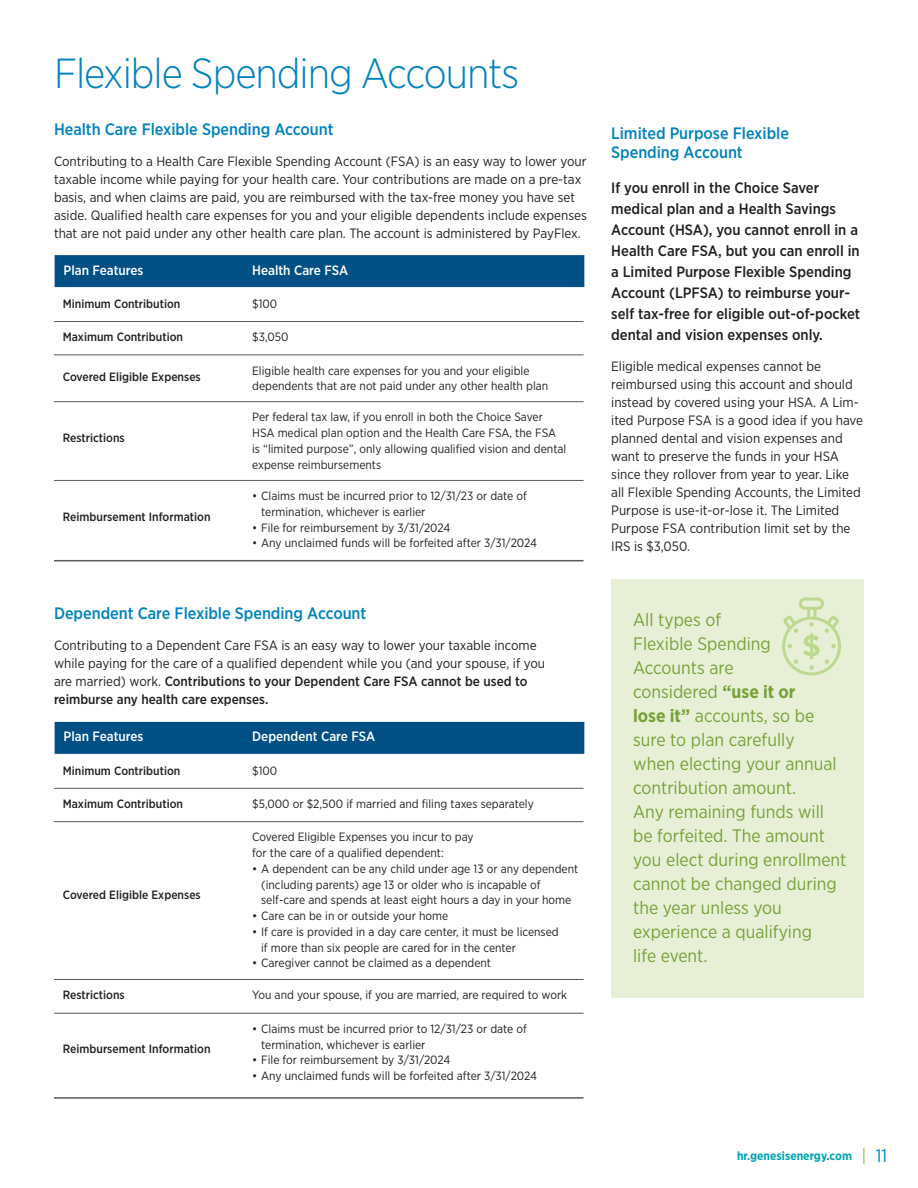
<style>
.page{position:relative;width:918px;height:1188px;background:#fff}
.page>*{position:absolute;margin:0;border:0;box-sizing:border-box;transform-origin:0 0}
.t1{font:300 42px "Gotham Narrow";letter-spacing:-.025em;color:#0082be}
.t2{font:18px/24px "Gotham Narrow";color:#77a139}
.t3{font:500 16.5px/19.5px "Gotham Narrow";letter-spacing:-.005em;color:#0082be}
.t4{font:500 15px/21px "Gotham Narrow";color:#231f20}
.t5{font:13.5px/18px "Gotham Narrow";color:#231f20}
.t6{font:500 13.5px "Gotham Narrow";color:#fff}
.t7{font:12px/15.8px "Gotham Narrow";color:#231f20}
.t8{font:500 12px "Gotham Narrow";color:#231f20}
.t9{font:700 12px "Gotham Narrow";color:#00a4b5}
.s1{font-weight:500}
.s2{font-weight:700}
.s3{font-weight:400;font-size:18px;color:#94c547}
.s4{font-weight:400;font-size:18px;color:#0082be}
</style>
<div class="page">
<div style="left:55px;top:255px;width:529px;height:32px;background:#005086"></div>
<div style="left:55px;top:722px;width:529px;height:32px;background:#005086"></div>
<hr style="left:54px;top:321px;width:530px;height:1px;background:#58595b">
<hr style="left:54px;top:788px;width:530px;height:1px;background:#58595b">
<hr style="left:54px;top:355px;width:530px;height:1px;background:#58595b">
<hr style="left:54px;top:821px;width:530px;height:1px;background:#58595b">
<hr style="left:54px;top:401px;width:530px;height:1px;background:#58595b">
<hr style="left:54px;top:979px;width:530px;height:1px;background:#58595b">
<hr style="left:54px;top:480px;width:530px;height:1px;background:#58595b">
<hr style="left:54px;top:560px;width:530px;height:1px;background:#58595b">
<hr style="left:54px;top:1097px;width:530px;height:2px;background:#58595b">
<hr style="left:54px;top:1013px;width:530px;height:1px;background:#58595b">
<div style="left:611px;top:579px;width:253px;height:419px;background:#e7f0d6"></div>
<div style="left:782px;top:617px;width:59px;height:58px;border:3px solid #bdd88f;border-radius:50%"></div>
<div style="left:799px;top:598px;width:25px;height:12px;border:3px solid #bdd88f;border-radius:5px"></div>
<svg style="left:782px;top:608px;width:59px;height:62px"></svg>
<h1 class="t1" style="left:54px;top:47px;width:467px">Flexible Spending Accounts</h1>
<h3 class="t3" style="left:54px;top:119px;width:281px">Health Care Flexible Spending Account</h3>
<p class="t5" style="left:54px;top:152px;width:534px">Contributing to a Health Care Flexible Spending Account (FSA) is an easy way to lower your taxable income while paying for your health care. Your contributions are made on a pre-tax basis, and when claims are paid, you are reimbursed with the tax-free money you have set aside. Qualified health care expenses for you and your eligible dependents include expenses that are not paid under any other health care plan. The account is administered by PayFlex.</p>
<p class="t6" style="left:64px;top:261px;width:81px">Plan Features</p>
<p class="t8" style="left:63px;top:296px;width:119px">Minimum Contribution</p>
<p class="t8" style="left:63px;top:329px;width:122px">Maximum Contribution</p>
<p class="t8" style="left:63px;top:369px;width:140px">Covered Eligible Expenses</p>
<p class="t8" style="left:63px;top:431px;width:64px">Restrictions</p>
<p class="t8" style="left:63px;top:509px;width:149px">Reimbursement Information</p>
<p class="t6" style="left:252px;top:261px;width:98px">Health Care FSA</p>
<p class="t7" style="left:252px;top:296px;width:27px">$100</p>
<p class="t7" style="left:252px;top:329px;width:38px">$3,050</p>
<p class="t7" style="left:252px;top:362px;width:298px">Eligible health care expenses for you and your eligible dependents that are not paid under any other health plan</p>
<p class="t7" style="left:252px;top:409px;width:316px">Per federal tax law, if you enroll in both the Choice Saver HSA medical plan option and the Health Care FSA, the FSA is “limited purpose”, only allowing qualified vision and dental expense reimbursements</p>
<p class="t7" style="left:261px;top:488px;width:267px;text-indent:-9px">• Claims must be incurred prior to 12/31/23 or date of termination, whichever is earlier</p>
<p class="t7" style="left:252px;top:519px;width:200px">• File for reimbursement by 3/31/2024</p>
<p class="t7" style="left:252px;top:535px;width:286px">• Any unclaimed funds will be forfeited after 3/31/2024</p>
<h3 class="t3" style="left:54px;top:603px;width:314px">Dependent Care Flexible Spending Account</h3>
<p class="t5" style="left:54px;top:636px;width:493px">Contributing to a Dependent Care FSA is an easy way to lower your taxable income while paying for the care of a qualified dependent while you (and your spouse, if you are married) work. <span class="s1">Contributions to your Dependent Care FSA cannot be used to reimburse any health care expenses.</span></p>
<p class="t6" style="left:64px;top:728px;width:81px">Plan Features</p>
<p class="t8" style="left:63px;top:763px;width:119px">Minimum Contribution</p>
<p class="t8" style="left:63px;top:796px;width:122px">Maximum Contribution</p>
<p class="t8" style="left:63px;top:887px;width:140px">Covered Eligible Expenses</p>
<p class="t8" style="left:63px;top:987px;width:64px">Restrictions</p>
<p class="t8" style="left:63px;top:1041px;width:149px">Reimbursement Information</p>
<p class="t6" style="left:252px;top:728px;width:125px">Dependent Care FSA</p>
<p class="t7" style="left:252px;top:762px;width:27px">$100</p>
<p class="t7" style="left:252px;top:795px;width:283px">$5,000 or $2,500 if married and filing taxes separately</p>
<p class="t7" style="left:252px;top:829px;width:223px">Covered Eligible Expenses you incur to pay for the care of a qualified dependent:</p>
<p class="t7" style="left:261px;top:861px;width:319px;text-indent:-9px">• A dependent can be any child under age 13 or any dependent (including parents) age 13 or older who is incapable of self-care and spends at least eight hours a day in your home</p>
<p class="t7" style="left:252px;top:908px;width:198px">• Care can be in or outside your home</p>
<p class="t7" style="left:261px;top:924px;width:299px;text-indent:-9px">• If care is provided in a day care center, it must be licensed if more than six people are cared for in the center</p>
<p class="t7" style="left:252px;top:955px;width:240px">• Caregiver cannot be claimed as a dependent</p>
<p class="t7" style="left:252px;top:987px;width:316px">You and your spouse, if you are married, are required to work</p>
<p class="t7" style="left:261px;top:1021px;width:267px;text-indent:-9px">• Claims must be incurred prior to 12/31/23 or date of termination, whichever is earlier</p>
<p class="t7" style="left:252px;top:1052px;width:200px">• File for reimbursement by 3/31/2024</p>
<p class="t7" style="left:252px;top:1068px;width:286px">• Any unclaimed funds will be forfeited after 3/31/2024</p>
<h3 class="t3" style="left:611px;top:123px;width:179px">Limited Purpose Flexible<br>Spending Account</h3>
<p class="t4" style="left:611px;top:177px;width:250px">If you enroll in the Choice Saver medical plan and a Health Savings Account (HSA), you cannot enroll in a Health Care FSA, but you can enroll in a Limited Purpose Flexible Spending Account (LPFSA) to reimburse your&shy;self tax-free for eligible out-of-pocket dental and vision expenses only.</p>
<p class="t5" style="left:611px;top:357px;width:253px">Eligible medical expenses cannot be reimbursed using this account and should instead by covered using your HSA. A Lim&shy;ited Purpose FSA is a good idea if you have planned dental and vision expenses and want to preserve the funds in your HSA since they rollover from year to year. Like all Flexible Spending Accounts, the Limited Purpose is use-it-or-lose it. The Limited Purpose FSA contribution limit set by the IRS is $3,050.</p>
<p class="t2" style="left:633px;top:607px;width:215px">All types of<br>Flexible Spending<br>Accounts are<br>considered <span class="s2">“use it or<br>lose it”</span> accounts, so be sure to plan carefully<br>when electing your annual contribution amount.<br>Any remaining funds will be forfeited. The amount you elect during enrollment cannot be changed during the year unless you experience a qualifying<br>life event.</p>
<p class="t9" style="left:737px;top:1148px;width:152px">hr.genesisenergy.com <span class="s3">|</span> <span class="s4">11</span></p>
</div>
